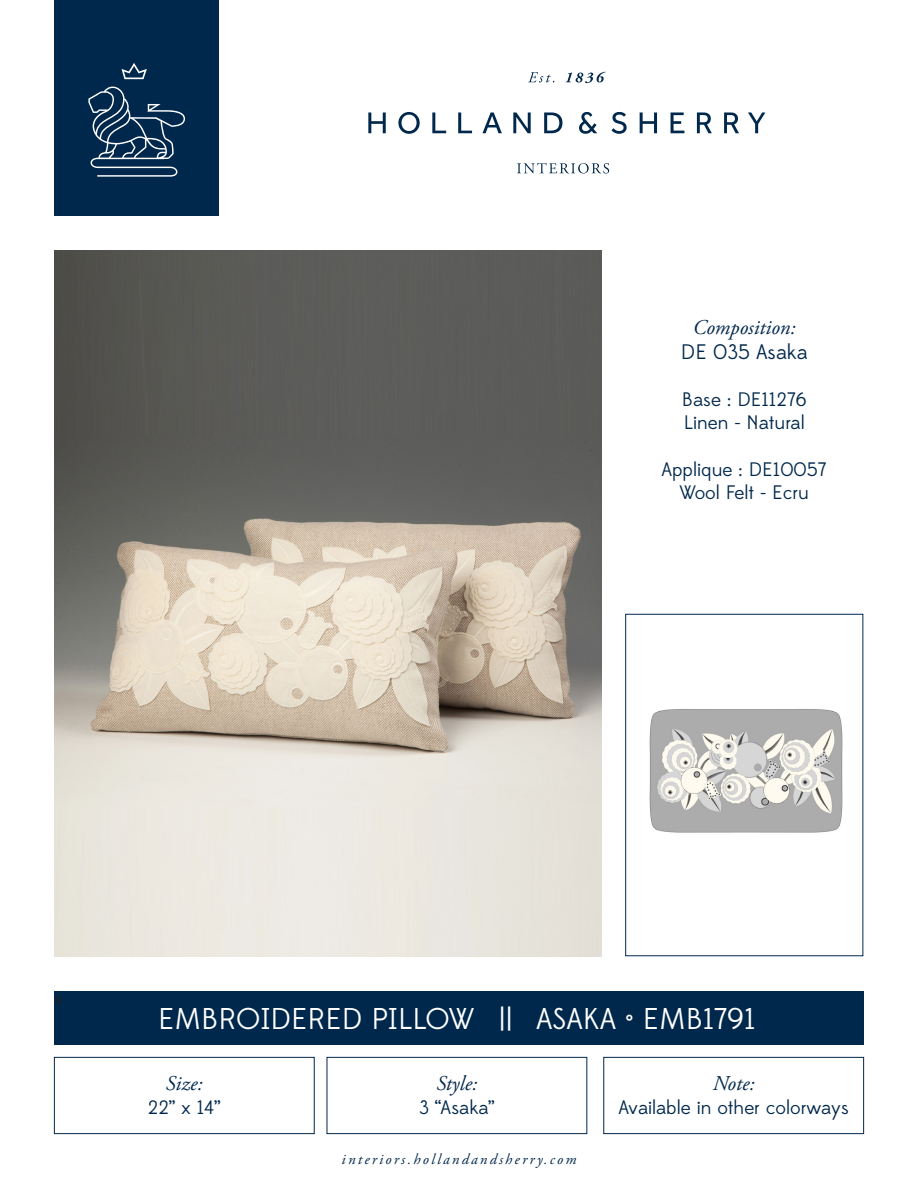
<style>
.page{position:relative;width:918px;height:1188px;background:#fff}
.page>*{position:absolute;margin:0;border:0;box-sizing:border-box;transform-origin:0 0}
.t1{font:30px "Edmondsans";color:#fff}
.t2{font:italic 21px "Adobe Garamond Pro";color:#00284c}
.t3{font:21px "Edmondsans";color:#00284c}
.t4{font:19.5px "Edmondsans";color:#00284c}
.t5{font:18px "Minion Pro";color:#231f20}
.t6{font:italic 15px "Adobe Garamond Pro";letter-spacing:.15em;color:#00284c}
</style>
<div class="page">
<svg style="left:517px;top:163px;width:92px;height:10px"></svg>
<svg style="left:528px;top:72px;width:26px;height:10px"></svg>
<svg style="left:566px;top:72px;width:40px;height:11px"></svg>
<svg style="left:368px;top:112px;width:18px;height:21px"></svg>
<svg style="left:398px;top:112px;width:22px;height:22px"></svg>
<svg style="left:432px;top:112px;width:14px;height:21px"></svg>
<svg style="left:458px;top:112px;width:14px;height:21px"></svg>
<svg style="left:482px;top:112px;width:20px;height:21px"></svg>
<svg style="left:513px;top:112px;width:18px;height:21px"></svg>
<svg style="left:544px;top:112px;width:18px;height:21px"></svg>
<svg style="left:579px;top:112px;width:18px;height:22px"></svg>
<svg style="left:611px;top:112px;width:16px;height:22px"></svg>
<svg style="left:640px;top:112px;width:17px;height:21px"></svg>
<svg style="left:671px;top:112px;width:13px;height:21px"></svg>
<svg style="left:697px;top:112px;width:15px;height:21px"></svg>
<svg style="left:724px;top:112px;width:15px;height:21px"></svg>
<svg style="left:748px;top:112px;width:17px;height:21px"></svg>
<div style="left:54px;top:0;width:165px;height:216px;background:#00284c"></div>
<svg style="left:122px;top:63px;width:25px;height:16px"></svg>
<svg style="left:88px;top:86px;width:96px;height:90px"></svg>
<img style="left:54px;top:251px;width:547px;height:705px">
<div style="left:54px;top:991px;width:810px;height:54px;background:#00284c"></div>
<img style="left:649px;top:709px;width:194px;height:124px">
<div style="left:625px;top:614px;width:238px;height:342px;border:1px solid #00284c"></div>
<div style="left:54px;top:1057px;width:261px;height:77px;border:1px solid #00284c"></div>
<div style="left:327px;top:1057px;width:260px;height:77px;border:1px solid #00284c"></div>
<div style="left:603px;top:1057px;width:261px;height:77px;border:1px solid #00284c"></div>
<p class="t2" style="left:693px;top:314px;width:104px">Composition:</p>
<p class="t3" style="left:681px;top:340px;width:128px">DE 035 Asaka</p>
<p class="t4" style="left:682px;top:388px;width:126px">Base : DE11276</p>
<p class="t4" style="left:684px;top:411px;width:123px">Linen - Natural</p>
<p class="t4" style="left:661px;top:458px;width:167px">Applique : DE10057</p>
<p class="t4" style="left:680px;top:481px;width:131px">Wool Felt - Ecru</p>
<p class="t5" style="left:54px;top:987px;width:10px">v</p>
<p class="t1" style="left:158px;top:1002px;width:599px">EMBROIDERED PILLOW || ASAKA • EMB1791</p>
<p class="t2" style="left:166px;top:1071px;width:38px">Size:</p>
<p class="t4" style="left:148px;top:1096px;width:74px">22” x 14”</p>
<p class="t2" style="left:437px;top:1071px;width:42px">Style:</p>
<p class="t4" style="left:419px;top:1096px;width:77px">3 “Asaka”</p>
<p class="t6" style="left:342px;top:1151px;width:236px">interiors.hollandandsherry.com</p>
<p class="t2" style="left:713px;top:1071px;width:43px">Note:</p>
<p class="t4" style="left:618px;top:1096px;width:232px">Available in other colorways</p>
</div>
